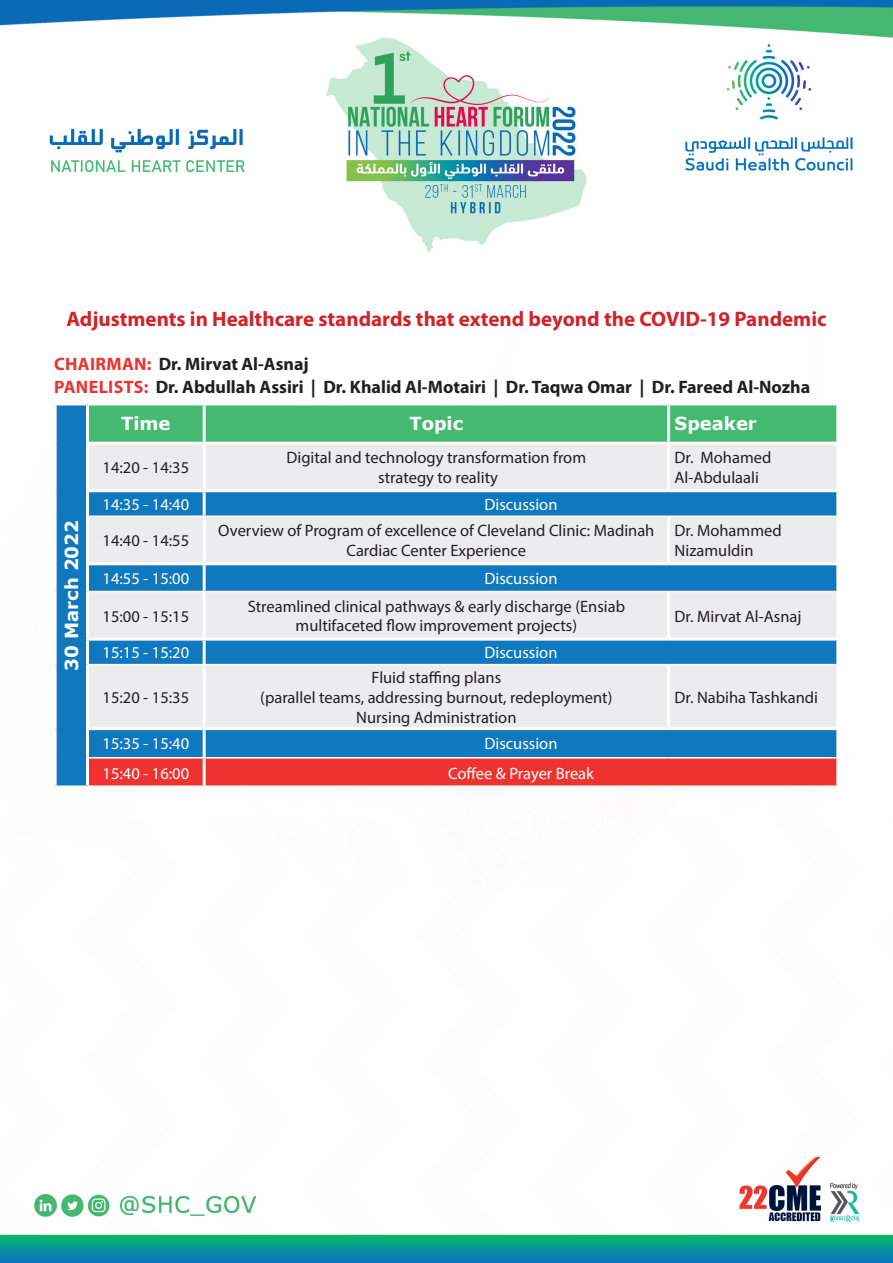
<style>
.page{position:relative;width:893px;height:1263px;background:#fff}
.page>*{position:absolute;margin:0;border:0;box-sizing:border-box;transform-origin:0 0}
.t1{font:700 21px "Myriad Pro";color:#d1232a}
.t2{font:700 18px "Myriad Pro";color:#231f20}
.t3{font:700 18px "Verdana";color:#fff}
.t4{font:16.5px/19.8px "Myriad Pro";color:#231f20}
.t5{font:16.5px "Myriad Pro";color:#fff}
.s1{color:#ee322f}
</style>
<div class="page">
<img style="left:0;top:0;width:893px;height:1263px">
<div style="left:55px;top:404px;width:33px;height:383px;background:#1078bf"></div>
<div style="left:89px;top:405px;width:747px;height:37px;background:#44b970"></div>
<div style="left:89px;top:445px;width:747px;height:44px;background:#ececee"></div>
<svg style="left:89px;top:492px;width:747px;height:265px;background:#96bedb"></svg>
<div style="left:89px;top:758px;width:747px;height:27px;background:#ee322f"></div>
<hr style="left:54px;top:402px;width:34px;height:3px;background:#fff">
<hr style="left:54px;top:405px;width:3px;height:38px;background:#fff">
<hr style="left:54px;top:443px;width:3px;height:48px;background:#fff">
<hr style="left:54px;top:491px;width:3px;height:25px;background:#fff">
<hr style="left:54px;top:516px;width:3px;height:48px;background:#fff">
<hr style="left:54px;top:564px;width:3px;height:27px;background:#fff">
<hr style="left:54px;top:591px;width:3px;height:48px;background:#fff">
<hr style="left:54px;top:639px;width:3px;height:26px;background:#fff">
<hr style="left:54px;top:665px;width:3px;height:64px;background:#fff">
<hr style="left:54px;top:729px;width:3px;height:29px;background:#fff">
<hr style="left:54px;top:758px;width:3px;height:27px;background:#fff">
<hr style="left:54px;top:785px;width:34px;height:3px;background:#fff">
<hr style="left:88px;top:402px;width:116px;height:3px;background:#fff">
<hr style="left:86px;top:405px;width:3px;height:37px;background:#fff">
<hr style="left:204px;top:402px;width:465px;height:3px;background:#fff">
<hr style="left:203px;top:405px;width:3px;height:37px;background:#fff">
<hr style="left:669px;top:402px;width:170px;height:3px;background:#fff">
<hr style="left:667px;top:405px;width:3px;height:37px;background:#fff">
<hr style="left:836px;top:405px;width:3px;height:37px;background:#fff">
<hr style="left:86px;top:442px;width:118px;height:3px;background:#fff">
<hr style="left:86px;top:445px;width:3px;height:44px;background:#fff">
<hr style="left:204px;top:442px;width:465px;height:3px;background:#fff">
<hr style="left:203px;top:445px;width:3px;height:44px;background:#fff">
<hr style="left:669px;top:442px;width:170px;height:3px;background:#fff">
<hr style="left:667px;top:445px;width:3px;height:44px;background:#fff">
<hr style="left:836px;top:445px;width:3px;height:44px;background:#fff">
<hr style="left:86px;top:489px;width:118px;height:3px;background:#fff">
<hr style="left:86px;top:492px;width:3px;height:24px;background:#fff">
<hr style="left:204px;top:489px;width:465px;height:3px;background:#fff">
<hr style="left:203px;top:492px;width:3px;height:23px;background:#fff">
<hr style="left:669px;top:489px;width:170px;height:3px;background:#fff">
<hr style="left:836px;top:492px;width:3px;height:24px;background:#fff">
<hr style="left:86px;top:516px;width:3px;height:46px;background:#fff">
<hr style="left:203px;top:517px;width:3px;height:45px;background:#fff">
<hr style="left:667px;top:517px;width:3px;height:45px;background:#fff">
<hr style="left:836px;top:516px;width:3px;height:46px;background:#fff">
<hr style="left:86px;top:562px;width:118px;height:3px;background:#fff">
<hr style="left:86px;top:565px;width:3px;height:26px;background:#fff">
<hr style="left:204px;top:562px;width:465px;height:3px;background:#fff">
<hr style="left:203px;top:565px;width:3px;height:26px;background:#fff">
<hr style="left:669px;top:562px;width:170px;height:3px;background:#fff">
<hr style="left:836px;top:565px;width:3px;height:26px;background:#fff">
<hr style="left:86px;top:591px;width:3px;height:47px;background:#fff">
<hr style="left:203px;top:592px;width:3px;height:46px;background:#fff">
<hr style="left:667px;top:592px;width:3px;height:46px;background:#fff">
<hr style="left:836px;top:591px;width:3px;height:47px;background:#fff">
<hr style="left:86px;top:638px;width:118px;height:3px;background:#fff">
<hr style="left:86px;top:641px;width:3px;height:24px;background:#fff">
<hr style="left:204px;top:638px;width:465px;height:3px;background:#fff">
<hr style="left:203px;top:641px;width:3px;height:23px;background:#fff">
<hr style="left:669px;top:638px;width:170px;height:3px;background:#fff">
<hr style="left:836px;top:641px;width:3px;height:24px;background:#fff">
<hr style="left:86px;top:665px;width:3px;height:62px;background:#fff">
<hr style="left:203px;top:665px;width:3px;height:62px;background:#fff">
<hr style="left:667px;top:665px;width:3px;height:62px;background:#fff">
<hr style="left:836px;top:665px;width:3px;height:62px;background:#fff">
<hr style="left:86px;top:727px;width:118px;height:3px;background:#fff">
<hr style="left:86px;top:730px;width:3px;height:28px;background:#fff">
<hr style="left:204px;top:727px;width:465px;height:3px;background:#fff">
<hr style="left:203px;top:730px;width:3px;height:27px;background:#fff">
<hr style="left:669px;top:727px;width:170px;height:3px;background:#fff">
<hr style="left:836px;top:730px;width:3px;height:28px;background:#fff">
<hr style="left:86px;top:758px;width:3px;height:27px;background:#fff">
<hr style="left:203px;top:758px;width:3px;height:27px;background:#fff">
<hr style="left:836px;top:758px;width:3px;height:27px;background:#fff">
<hr style="left:88px;top:785px;width:116px;height:3px;background:#fff">
<hr style="left:204px;top:785px;width:465px;height:3px;background:#fff">
<hr style="left:669px;top:785px;width:170px;height:3px;background:#fff">
<hr style="left:89px;top:515px;width:115px;height:2px;background:#fff">
<hr style="left:204px;top:515px;width:465px;height:2px;background:#fff">
<hr style="left:669px;top:515px;width:167px;height:2px;background:#fff">
<hr style="left:89px;top:591px;width:115px;height:1px;background:#fff">
<hr style="left:204px;top:591px;width:465px;height:1px;background:#fff">
<hr style="left:669px;top:591px;width:167px;height:1px;background:#fff">
<hr style="left:89px;top:664px;width:115px;height:1px;background:#fff">
<hr style="left:204px;top:664px;width:465px;height:1px;background:#fff">
<hr style="left:669px;top:664px;width:167px;height:1px;background:#fff">
<hr style="left:89px;top:757px;width:115px;height:1px;background:#fff">
<hr style="left:204px;top:757px;width:465px;height:1px;background:#fff">
<hr style="left:669px;top:757px;width:167px;height:1px;background:#fff">
<p class="t1" style="left:66px;top:305px;width:762px">Adjustments in Healthcare standards that extend beyond the COVID-19 Pandemic</p>
<p class="t2" style="left:54px;top:352px;width:256px"><span class="s1">CHAIRMAN:</span> Dr. Mirvat Al-Asnaj</p>
<p class="t2" style="left:54px;top:375px;width:758px"><span class="s1">PANELISTS:</span> Dr. Abdullah Assiri | Dr. Khalid Al-Motairi | Dr. Taqwa Omar | Dr. Fareed Al-Nozha</p>
<p class="t3" style="left:675px;top:411px;width:84px">Speaker</p>
<p class="t3" style="left:121px;top:411px;width:51px">Time</p>
<p class="t3" style="left:409px;top:411px;width:55px">Topic</p>
<p class="t3" style="left:59px;top:671px;width:152px;rotate:-90deg">30 March 2022</p>
<p class="t4" style="left:103px;top:457px;width:88px">14:20 - 14:35</p>
<p class="t5" style="left:103px;top:494px;width:88px">14:35 - 14:40</p>
<p class="t4" style="left:103px;top:530px;width:88px">14:40 - 14:55</p>
<p class="t5" style="left:103px;top:568px;width:88px">14:55 - 15:00</p>
<p class="t4" style="left:287px;top:448px;width:301px">Digital and technology transformation from</p>
<p class="t4" style="left:378px;top:467px;width:121px">strategy to reality</p>
<p class="t5" style="left:484px;top:494px;width:75px">Discussion</p>
<p class="t4" style="left:218px;top:521px;width:438px">Overview of Program of excellence of Cleveland Clinic: Madinah</p>
<p class="t4" style="left:347px;top:540px;width:181px">Cardiac Center Experience</p>
<p class="t5" style="left:484px;top:568px;width:75px">Discussion</p>
<p class="t4" style="left:675px;top:448px;width:98px">Dr. Mohamed</p>
<p class="t4" style="left:675px;top:467px;width:86px">Al-Abdulaali</p>
<p class="t4" style="left:675px;top:521px;width:109px">Dr. Mohammed<br>Nizamuldin</p>
<p class="t4" style="left:248px;top:596px;width:379px">Streamlined clinical pathways &amp; early discharge (Ensiab</p>
<p class="t4" style="left:103px;top:606px;width:88px">15:00 - 15:15</p>
<p class="t4" style="left:675px;top:606px;width:128px">Dr. Mirvat Al-Asnaj</p>
<p class="t4" style="left:296px;top:616px;width:283px">multifaceted flow improvement projects)</p>
<p class="t5" style="left:484px;top:642px;width:75px">Discussion</p>
<p class="t5" style="left:103px;top:642px;width:88px">15:15 - 15:20</p>
<p class="t4" style="left:103px;top:687px;width:88px">15:20 - 15:35</p>
<p class="t4" style="left:372px;top:667px;width:131px">Fluid staffing plans</p>
<p class="t4" style="left:260px;top:687px;width:354px">(parallel teams, addressing burnout, redeployment(</p>
<p class="t4" style="left:356px;top:707px;width:162px">Nursing Administration</p>
<p class="t4" style="left:675px;top:687px;width:145px">Dr. Nabiha Tashkandi</p>
<p class="t5" style="left:103px;top:734px;width:88px">15:35 - 15:40</p>
<p class="t5" style="left:103px;top:763px;width:88px">15:40 - 16:00</p>
<p class="t5" style="left:484px;top:734px;width:75px">Discussion</p>
<p class="t5" style="left:448px;top:763px;width:147px">Coffee &amp; Prayer Break</p>
</div>
